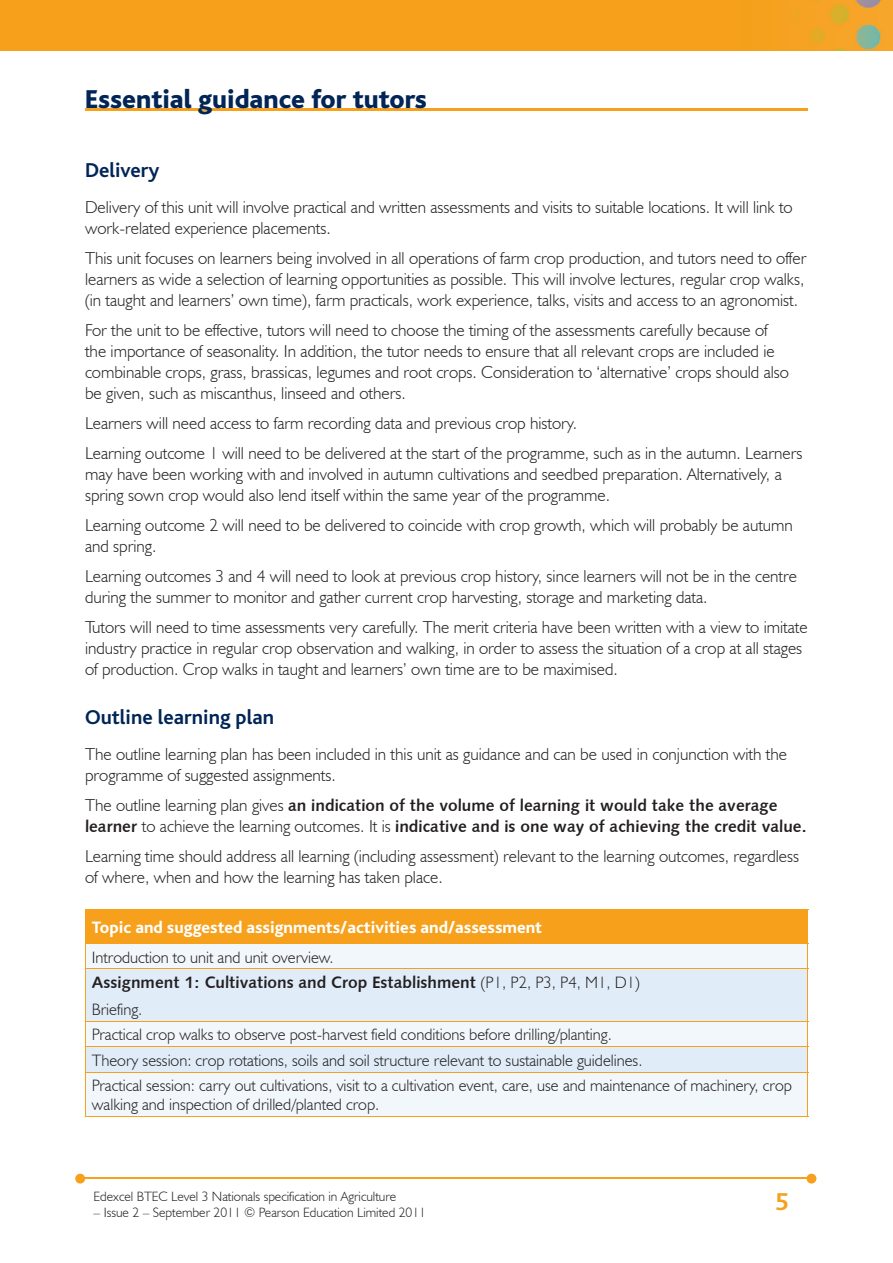
<style>
.page{position:relative;width:893px;height:1263px;background:#fff}
.page>*{position:absolute;margin:0;border:0;box-sizing:border-box;transform-origin:0 0}
.t1{font:800 27px "Bliss";color:#002556}
.t2{font:700 25.5px "Bliss";color:#f6a01b}
.t3{font:700 21px "Bliss";color:#002556}
.t4{font:300 17.25px/21px "Humanist 521 BT";color:#231f20}
.t5{font:800 17.25px "Bliss";color:#fff}
.t6{font:300 16.5px/25.3px "Humanist 521 BT";color:#231f20}
.t7{font:16.5px/21px "Humanist 531 BT Bold A";color:#231f20}
.t8{font:300 13.5px "Humanist 521 BT";color:#231f20}
.s1{font-family:"Humanist 521 BT";font-weight:300;font-size:17.25px}
.s2{font-family:"Humanist 521 BT";font-weight:300}
</style>
<div class="page">
<img style="left:0;top:0;width:893px;height:51px">
<hr style="left:82px;top:1178px;width:728px;height:1px;background:#f6a01b">
<svg style="left:807px;top:1174px;width:9px;height:9px"></svg>
<svg style="left:75px;top:1174px;width:10px;height:9px"></svg>
<hr style="left:85px;top:108px;width:723px;height:2px;background:#f6a01b">
<div style="left:85px;top:909px;width:723px;height:35px;background:#f6a01b"></div>
<div style="left:86px;top:944px;width:721px;height:172px;background:#f2f7fb"></div>
<svg style="left:86px;top:969px;width:721px;height:103px;fill:#e0edf8"></svg>
<svg style="left:85px;top:944px;width:1px;height:24px"></svg>
<svg style="left:807px;top:944px;width:1px;height:24px"></svg>
<hr style="left:85px;top:969px;width:1px;height:52px;background:#f6a01b">
<hr style="left:807px;top:969px;width:1px;height:52px;background:#f6a01b">
<hr style="left:85px;top:968px;width:723px;height:1px;background:#f6a01b">
<hr style="left:85px;top:1021px;width:723px;height:1px;background:#f6a01b">
<svg style="left:85px;top:1022px;width:1px;height:50px"></svg>
<svg style="left:807px;top:1022px;width:1px;height:50px"></svg>
<hr style="left:85px;top:1046px;width:723px;height:1px;background:#f6a01b">
<hr style="left:85px;top:1072px;width:1px;height:44px;background:#f6a01b">
<hr style="left:807px;top:1072px;width:1px;height:44px;background:#f6a01b">
<hr style="left:85px;top:1072px;width:723px;height:1px;background:#f6a01b">
<hr style="left:85px;top:1116px;width:723px;height:1px;background:#f6a01b">
<h1 class="t1" style="left:85px;top:85px;width:343px">Essential guidance for tutors</h1>
<p class="t3" style="left:85px;top:159px;width:76px">Delivery</p>
<p class="t4" style="left:85px;top:197px;width:709px">Delivery of this unit will involve practical and written assessments and visits to suitable locations. It will link to work-related experience placements.</p>
<p class="t4" style="left:85px;top:248px;width:723px;text-align:justify">This unit focuses on learners being involved in all operations of farm crop production, and tutors need to offer learners as wide a selection of learning opportunities as possible. This will involve lectures, regular crop walks, (in taught and learners’ own time), farm practicals, work experience, talks, visits and access to an agronomist.</p>
<p class="t4" style="left:85px;top:320px;width:705px">For the unit to be effective, tutors will need to choose the timing of the assessments carefully because of the importance of seasonality. In addition, the tutor needs to ensure that all relevant crops are included ie combinable crops, grass, brassicas, legumes and root crops. Consideration to ‘alternative’ crops should also be given, such as miscanthus, linseed and others.</p>
<p class="t4" style="left:85px;top:408px;width:719px;line-height:30px">Learners will need access to farm recording data and previous crop history.<br>Learning outcome 1 will need to be delivered at the start of the programme, such as in the autumn. Learners</p>
<p class="t4" style="left:85px;top:464px;width:698px">may have been working with and involved in autumn cultivations and seedbed preparation. Alternatively, a spring sown crop would also lend itself within the same year of the programme.</p>
<p class="t4" style="left:85px;top:515px;width:709px">Learning outcome 2 will need to be delivered to coincide with crop growth, which will probably be autumn and spring.</p>
<p class="t4" style="left:85px;top:566px;width:714px">Learning outcomes 3 and 4 will need to look at previous crop history, since learners will not be in the centre during the summer to monitor and gather current crop harvesting, storage and marketing data.</p>
<p class="t4" style="left:85px;top:617px;width:724px">Tutors will need to time assessments very carefully. The merit criteria have been written with a view to imitate industry practice in regular crop observation and walking, in order to assess the situation of a crop at all stages of production. Crop walks in taught and learners’ own time are to be maximised.</p>
<p class="t3" style="left:85px;top:706px;width:191px">Outline learning plan</p>
<p class="t4" style="left:85px;top:743px;width:704px">The outline learning plan has been included in this unit as guidance and can be used in conjunction with the programme of suggested assignments.</p>
<p class="t7" style="left:85px;top:794px;width:723px"><span class="s1">The outline learning plan gives</span> an indication of the volume of learning it would take the average learner <span class="s1">to achieve the learning outcomes. It is</span> indicative and is one way of achieving the credit value.</p>
<p class="t4" style="left:85px;top:845px;width:716px">Learning time should address all learning (including assessment) relevant to the learning outcomes, regardless of where, when and how the learning has taken place.</p>
<p class="t5" style="left:92px;top:918px;width:452px">Topic and suggested assignments/activities and/assessment</p>
<p class="t6" style="left:92px;top:944px;width:243px">Introduction to unit and unit overview.</p>
<p class="t7" style="left:92px;top:971px;width:549px">Assignment 1: Cultivations and Crop Establishment <span class="s2">(P1, P2, P3, P4, M1, D1)</span></p>
<p class="t6" style="left:92px;top:996px;width:702px">Briefing.<br>Practical crop walks to observe post-harvest field conditions before drilling/planting.<br>Theory session: crop rotations, soils and soil structure relevant to sustainable guidelines.<br>Practical session: carry out cultivations, visit to a cultivation event, care, use and maintenance of machinery, crop</p>
<p class="t6" style="left:92px;top:1091px;width:289px">walking and inspection of drilled/planted crop.</p>
<p class="t8" style="left:94px;top:1188px;width:304px">Edexcel BTEC Level 3 Nationals specification in Agriculture</p>
<p class="t8" style="left:94px;top:1204px;width:334px">– Issue 2 – September 2011 © Pearson Education Limited 2011</p>
<h2 class="t2" style="left:775px;top:1188px;width:15px">5</h2>
</div>
